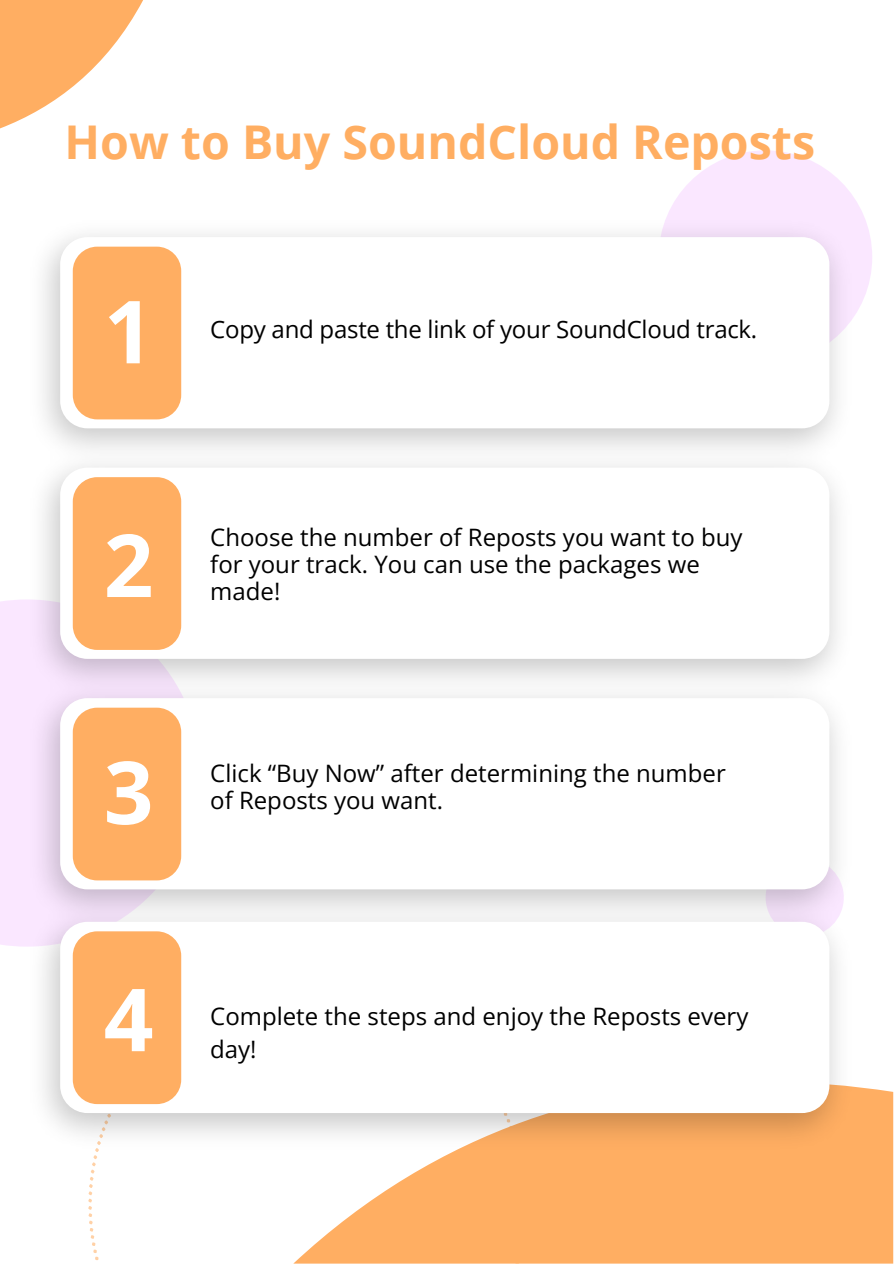
<style>
.page{position:relative;width:894px;height:1264px;background:#fff}
.page>*{position:absolute;margin:0;border:0;box-sizing:border-box;transform-origin:0 0}
.t1{font:700 87px "Open Sans";color:#fff}
.t2{font:700 46.5px "Open Sans";color:#ffae62}
.t3{font:24px/27px "Open Sans";color:#000}
</style>
<div class="page">
<svg style="left:667px;top:150px;width:205px;height:165px;fill:#fae7ff"></svg>
<div style="left:0;top:599px;width:201px;height:347px;background:#fae7ff"></div>
<svg style="left:294px;top:1087px;width:599px;height:176px;background:#ffb773"></svg>
<svg style="left:0;top:0;width:143px;height:128px"></svg>
<img style="left:25px;top:216px;width:830px;height:937px">
<div style="left:60px;top:237px;width:769px;height:191px;background:#fff;border-radius:27px"></div>
<div style="left:73px;top:247px;width:108px;height:172px;background:#ffae62;border-radius:24px"></div>
<div style="left:60px;top:467px;width:769px;height:192px;background:#fff;border-radius:27px"></div>
<div style="left:73px;top:477px;width:108px;height:173px;background:#ffae62;border-radius:24px"></div>
<div style="left:60px;top:698px;width:769px;height:191px;background:#fff;border-radius:27px"></div>
<div style="left:73px;top:707px;width:108px;height:173px;background:#ffae62;border-radius:24px"></div>
<div style="left:60px;top:921px;width:769px;height:192px;background:#fff;border-radius:27px"></div>
<div style="left:73px;top:931px;width:108px;height:173px;background:#ffae62;border-radius:24px"></div>
<h2 class="t2" style="left:65px;top:109px;width:751px">How to Buy SoundCloud Reposts</h2>
<h1 class="t1" style="left:104px;top:270px;width:51px">1</h1>
<p class="t3" style="left:210px;top:315px;width:548px">Copy and paste the link of your SoundCloud track.</p>
<h1 class="t1" style="left:104px;top:504px;width:51px">2</h1>
<p class="t3" style="left:210px;top:523px;width:533px">Choose the number of Reposts you want to buy for your track. You can use the packages we made!</p>
<h1 class="t1" style="left:104px;top:731px;width:51px">3</h1>
<p class="t3" style="left:210px;top:759px;width:517px">Click “Buy Now” after determining the number of Reposts you want.</p>
<h1 class="t1" style="left:104px;top:958px;width:51px">4</h1>
<p class="t3" style="left:210px;top:999px;width:539px;line-height:32.7px">Complete the steps and enjoy the Reposts every day!</p>
</div>
